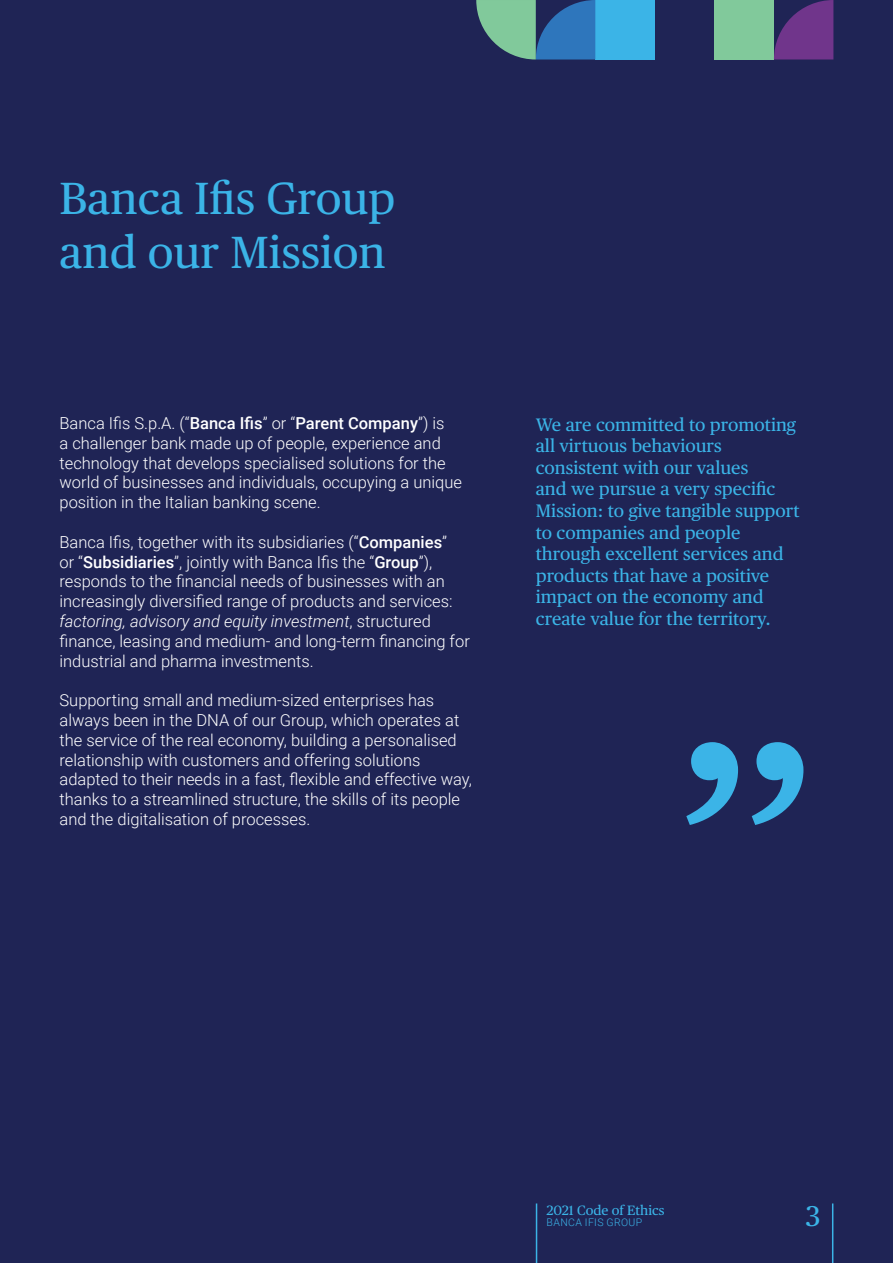
<style>
.page{position:relative;width:893px;height:1263px;background:#1f2455}
.page>*{position:absolute;margin:0;border:0;box-sizing:border-box;transform-origin:0 0}
.t1{font:45px/54px "Publico Text";color:#3bb4e7}
.t2{font:28.5px "Publico Text";color:#3bb4e7}
.t3{font:18px/21.6px "Publico Text";color:#3bb4e7}
.t4{font:300 16.5px/19.8px "Roboto";color:#fff}
.t5{font:13.5px "Publico Text";color:#3bb4e7}
.t6{font:300 10.5px "Roboto";letter-spacing:.035em;color:#3bb4e7}
.s1{font-weight:500}
.s2{font-style:italic}
</style>
<div class="page">
<hr style="left:832px;top:1203px;width:1px;height:60px;background:#3bb4e7">
<hr style="left:536px;top:1203px;width:1px;height:60px;background:#3bb4e7">
<svg style="left:686px;top:742px;width:117px;height:83px"></svg>
<div style="left:595px;top:0;width:60px;height:60px;background:#3bb4e7"></div>
<div style="left:714px;top:0;width:60px;height:60px;background:#81c99b"></div>
<svg style="left:476px;top:0;width:119px;height:60px"></svg>
<svg style="left:774px;top:0;width:59px;height:60px"></svg>
<h1 class="t1" style="left:60px;top:168px;width:337px">Banca Ifis Group and our Mission</h1>
<p class="t4" style="left:60px;top:413px;width:404px">Banca Ifis S.p.A. (“<span class="s1">Banca Ifis</span>” or “<span class="s1">Parent Company</span>”) is<br>a challenger bank made up of people, experience and technology that develops specialised solutions for the world of businesses and individuals, occupying a unique position in the Italian banking scene.</p>
<p class="t4" style="left:60px;top:531px;width:412px">Banca Ifis, together with its subsidiaries (“<span class="s1">Companies</span>”<br>or “<span class="s1">Subsidiaries</span>”, jointly with Banca Ifis the “<span class="s1">Group</span>”), responds to the financial needs of businesses with an increasingly diversified range of products and services: <span class="s2">factoring, advisory and equity investment</span>, structured finance, leasing and medium- and long-term financing for industrial and pharma investments.</p>
<p class="t4" style="left:60px;top:690px;width:414px">Supporting small and medium-sized enterprises has always been in the DNA of our Group, which operates at the service of the real economy, building a personalised relationship with customers and offering solutions adapted to their needs in a fast, flexible and effective way, thanks to a streamlined structure, the skills of its people and the digitalisation of processes.</p>
<p class="t3" style="left:536px;top:412px;width:265px">We are committed to promoting all virtuous behaviours consistent with our values<br>and we pursue a very specific<br>Mission: to give tangible support to companies and people through excellent services and products that have a positive impact on the economy and create value for the territory.</p>
<p class="t5" style="left:546px;top:1200px;width:120px">2021 Code of Ethics</p>
<p class="t6" style="left:547px;top:1215px;width:97px">BANCA IFIS GROUP</p>
<h2 class="t2" style="left:806px;top:1194px;width:17px">3</h2>
</div>
